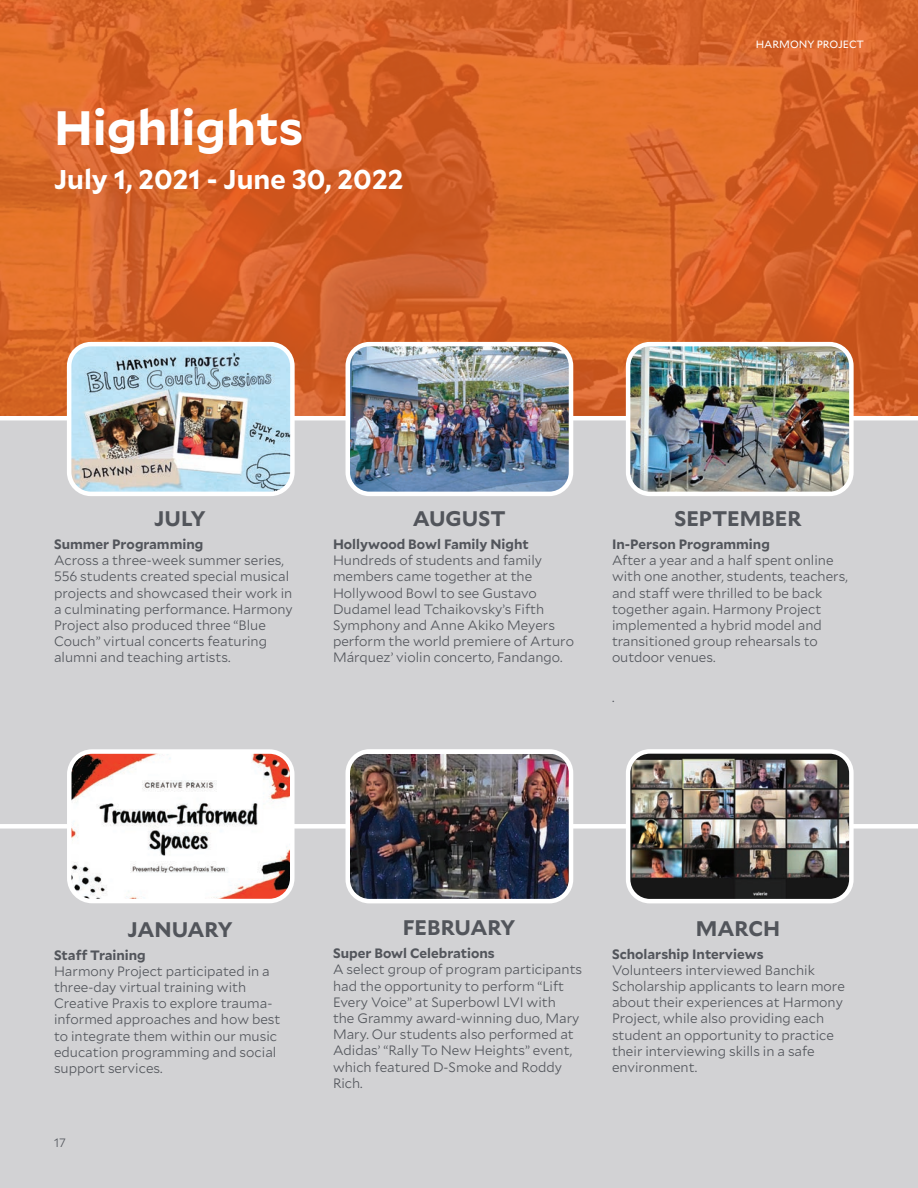
<style>
.page{position:relative;width:918px;height:1188px;background:#fff}
.page>*{position:absolute;margin:0;border:0;box-sizing:border-box;transform-origin:0 0}
.Large_header{font:700 48px "Mallory";color:#fff}
.Subhead_-_white{font:700 27px "Mallory";color:#fff}
.Timeline_-_month{font:700 21px "Mallory";color:#52555b}
.Body_Copy_-_11_pt{font:700 21px "Mallory";color:#52555b}
.Body_Copy_-_11_pt-2{font:300 13.5px/16.2px "Mallory";color:#52555b}
.Body_Copy_-_11_pt-3{font:700 13.5px "Mallory";color:#52555b}
.t1{font:300 12px "Mallory";color:#52555b}
.t2{font:10.5px "Mallory";color:#fff}
</style>
<div class="page">
<svg style="left:0;top:0;width:918px;height:416px;background:#d86528"></svg>
<div style="left:0;top:418px;width:918px;height:770px;background:#d2d2d4"></div>
<div style="left:0;top:824px;width:918px;height:5px;background:#fff"></div>
<hr style="left:0;top:416px;width:918px;height:4px;background:#fff">
<img style="left:69px;top:344px;width:223px;height:147px">
<div style="left:67px;top:342px;width:228px;height:154px;border:4px solid #fff;border-radius:22px"></div>
<img style="left:351px;top:754px;width:217px;height:144px">
<div style="left:346px;top:749px;width:227px;height:154px;border:4px solid #fff;border-radius:22px"></div>
<img style="left:631px;top:754px;width:218px;height:144px">
<div style="left:626px;top:749px;width:228px;height:154px;border:4px solid #fff;border-radius:22px"></div>
<img style="left:348px;top:344px;width:223px;height:147px">
<div style="left:346px;top:342px;width:227px;height:154px;border:4px solid #fff;border-radius:22px"></div>
<img style="left:72px;top:754px;width:218px;height:144px">
<div style="left:67px;top:749px;width:228px;height:154px;border:4px solid #fff;border-radius:23px"></div>
<img style="left:628px;top:344px;width:223px;height:147px">
<div style="left:626px;top:342px;width:228px;height:154px;border:4px solid #fff;border-radius:22px"></div>
<p class="Large_header" style="left:54px;top:93px;width:251px">Highlights</p>
<p class="Subhead_-_white" style="left:54px;top:159px;width:351px">July 1, 2021 - June 30, 2022</p>
<p class="t2" style="left:756px;top:37px;width:110px">HARMONY PROJECT</p>
<p class="Timeline_-_month" style="left:154px;top:503px;width:53px">JULY</p>
<p class="Body_Copy_-_11_pt-3" style="left:54px;top:534px;width:151px">Summer Programming</p>
<p class="Body_Copy_-_11_pt-2" style="left:54px;top:552px;width:240px">Across a three-week summer series, 556 students created special musical projects and showcased their work in a culminating performance. Harmony Project also produced three “Blue Couch” virtual concerts featuring alumni and teaching artists.</p>
<p class="Timeline_-_month" style="left:413px;top:503px;width:94px">AUGUST</p>
<p class="Body_Copy_-_11_pt-3" style="left:333px;top:534px;width:197px">Hollywood Bowl Family Night</p>
<p class="Body_Copy_-_11_pt-2" style="left:333px;top:552px;width:243px">Hundreds of students and family members came together at the<br>Hollywood Bowl to see Gustavo<br>Dudamel lead Tchaikovsky’s Fifth<br>Symphony and Anne Akiko Meyers perform the world premiere of Arturo<br>Márquez’ violin concerto, Fandango.</p>
<p class="Timeline_-_month" style="left:674px;top:503px;width:129px">SEPTEMBER</p>
<p class="Body_Copy_-_11_pt-3" style="left:612px;top:534px;width:159px">In-Person Programming</p>
<p class="Body_Copy_-_11_pt-2" style="left:612px;top:552px;width:237px">After a year and a half spent online with one another, students, teachers, and staff were thrilled to be back together again. Harmony Project implemented a hybrid model and transitioned group rehearsals to outdoor venues.</p>
<p class="Body_Copy_-_11_pt-2" style="left:612px;top:688px;width:4px">.</p>
<p class="Timeline_-_month" style="left:128px;top:913px;width:107px">JANUARY</p>
<p class="Body_Copy_-_11_pt-3" style="left:54px;top:945px;width:93px">Staff Training</p>
<p class="Body_Copy_-_11_pt-2" style="left:54px;top:962px;width:228px">Harmony Project participated in a three-day virtual training with<br>Creative Praxis to explore trauma&shy;informed approaches and how best to integrate them within our music education programming and social support services.</p>
<p class="t1" style="left:54px;top:1134px;width:13px">17</p>
<p class="Timeline_-_month" style="left:403px;top:912px;width:114px">FEBRUARY</p>
<p class="Body_Copy_-_11_pt-3" style="left:333px;top:943px;width:163px">Super Bowl Celebrations</p>
<p class="Body_Copy_-_11_pt-2" style="left:333px;top:961px;width:251px">A select group of program participants had the opportunity to perform “Lift<br>Every Voice” at Superbowl LVI with<br>the Grammy award-winning duo, Mary<br>Mary. Our students also performed at<br>Adidas’ “Rally To New Heights” event, which featured D-Smoke and Roddy<br>Rich.</p>
<p class="Body_Copy_-_11_pt" style="left:696px;top:912px;width:86px">MARCH</p>
<p class="Body_Copy_-_11_pt-3" style="left:612px;top:944px;width:153px">Scholarship Interviews</p>
<p class="Body_Copy_-_11_pt-2" style="left:612px;top:961px;width:234px">Volunteers interviewed Banchik<br>Scholarship applicants to learn more about their experiences at Harmony<br>Project, while also providing each student an opportunity to practice their interviewing skills in a safe environment.</p>
</div>
